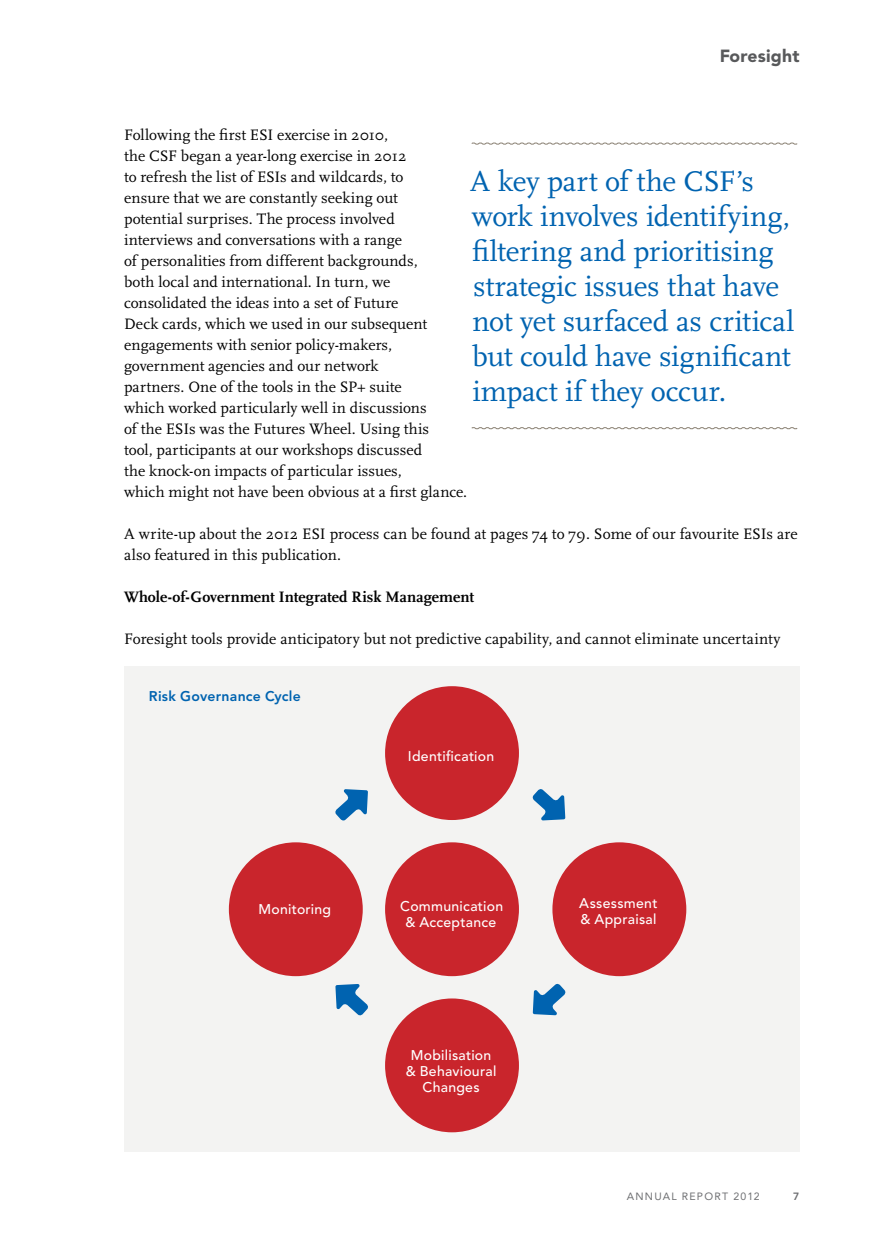
<style>
.page{position:relative;width:874px;height:1241px;background:#fff}
.page>*{position:absolute;margin:0;border:0;box-sizing:border-box;transform-origin:0 0}
.t1{font:29.75px/35px "Scala";letter-spacing:-.005em;color:#0063b0}
.t2{font:900 17.5px "Avenir";letter-spacing:.01em;color:#58595b}
.t3{font:15.75px/21px "Scala";color:#000}
.t4{font:700 15.75px "Scala";color:#000}
.t5{font:500 14px/15.8px "Avenir";letter-spacing:.02em;color:#fff;text-align:center}
.t6{font:800 14px "Avenir";letter-spacing:.02em;color:#0063b0}
.t7{font:10.5px "Avenir";letter-spacing:.12em;color:#6d6e71}
.t8{font:800 10.5px "Avenir";color:#6d6e71}
</style>
<div class="page">
<div style="left:124px;top:666px;width:675px;height:485px;background:#f3f3f2"></div>
<div style="left:385px;top:842px;width:133px;height:134px;background:#c9252c;border-radius:50%"></div>
<div style="left:385px;top:998px;width:133px;height:134px;background:#c9252c;border-radius:50%"></div>
<div style="left:229px;top:842px;width:133px;height:134px;background:#c9252c;border-radius:50%"></div>
<div style="left:385px;top:686px;width:133px;height:133px;background:#c9252c;border-radius:50%"></div>
<div style="left:552px;top:842px;width:134px;height:134px;background:#c9252c;border-radius:50%"></div>
<svg style="left:532px;top:983px;width:34px;height:32px"></svg>
<svg style="left:335px;top:984px;width:33px;height:32px"></svg>
<svg style="left:335px;top:789px;width:33px;height:32px"></svg>
<svg style="left:532px;top:789px;width:33px;height:31px"></svg>
<svg style="left:471px;top:142px;width:326px;height:3px"></svg>
<svg style="left:471px;top:427px;width:326px;height:2px"></svg>
<p class="t2" style="left:719px;top:45px;width:81px">Foresight</p>
<p class="t3" style="left:124px;top:125px;width:344px">Following the first ESI exercise in 2010,<br>the CSF began a year-long exercise in 2012<br>to refresh the list of ESIs and wildcards, to<br>ensure that we are constantly seeking out<br>potential surprises. The process involved interviews and conversations with a range<br>of personalities from different backgrounds,<br>both local and international. In turn, we consolidated the ideas into a set of Future<br>Deck cards, which we used in our subsequent engagements with senior policy-makers, government agencies and our network<br>partners. One of the tools in the SP+ suite<br>which worked particularly well in discussions<br>of the ESIs was the Futures Wheel. Using this<br>tool, participants at our workshops discussed<br>the knock-on impacts of particular issues,<br>which might not have been obvious at a first glance.</p>
<p class="t3" style="left:124px;top:524px;width:674px">A write-up about the 2012 ESI process can be found at pages 74 to 79. Some of our favourite ESIs are also featured in this publication.</p>
<p class="t4" style="left:124px;top:588px;width:351px">Whole-of-Government Integrated Risk Management</p>
<p class="t3" style="left:124px;top:629px;width:657px">Foresight tools provide anticipatory but not predictive capability, and cannot eliminate uncertainty</p>
<h1 class="t1" style="left:470px;top:164px;width:326px">A key part of the CSF’s work involves identifying, filtering and prioritising strategic issues that have not yet surfaced as critical but could have significant impact if they occur.</h1>
<p class="t6" style="left:149px;top:687px;width:153px">Risk Governance Cycle</p>
<p class="t5" style="left:258px;top:901px;width:74px">Monitoring</p>
<p class="t5" style="left:408px;top:748px;width:88px">Identification</p>
<p class="t5" style="left:400px;top:898px;width:104px">Communication &amp; Acceptance</p>
<p class="t5" style="left:405px;top:1047px;width:92px">Mobilisation &amp; Behavioural<br>Changes</p>
<p class="t5" style="left:579px;top:895px;width:80px;text-align:left">Assessment &amp; Appraisal</p>
<p class="t7" style="left:626px;top:1190px;width:134px">ANNUAL REPORT 2012</p>
<p class="t8" style="left:792px;top:1190px;width:8px">7</p>
</div>
